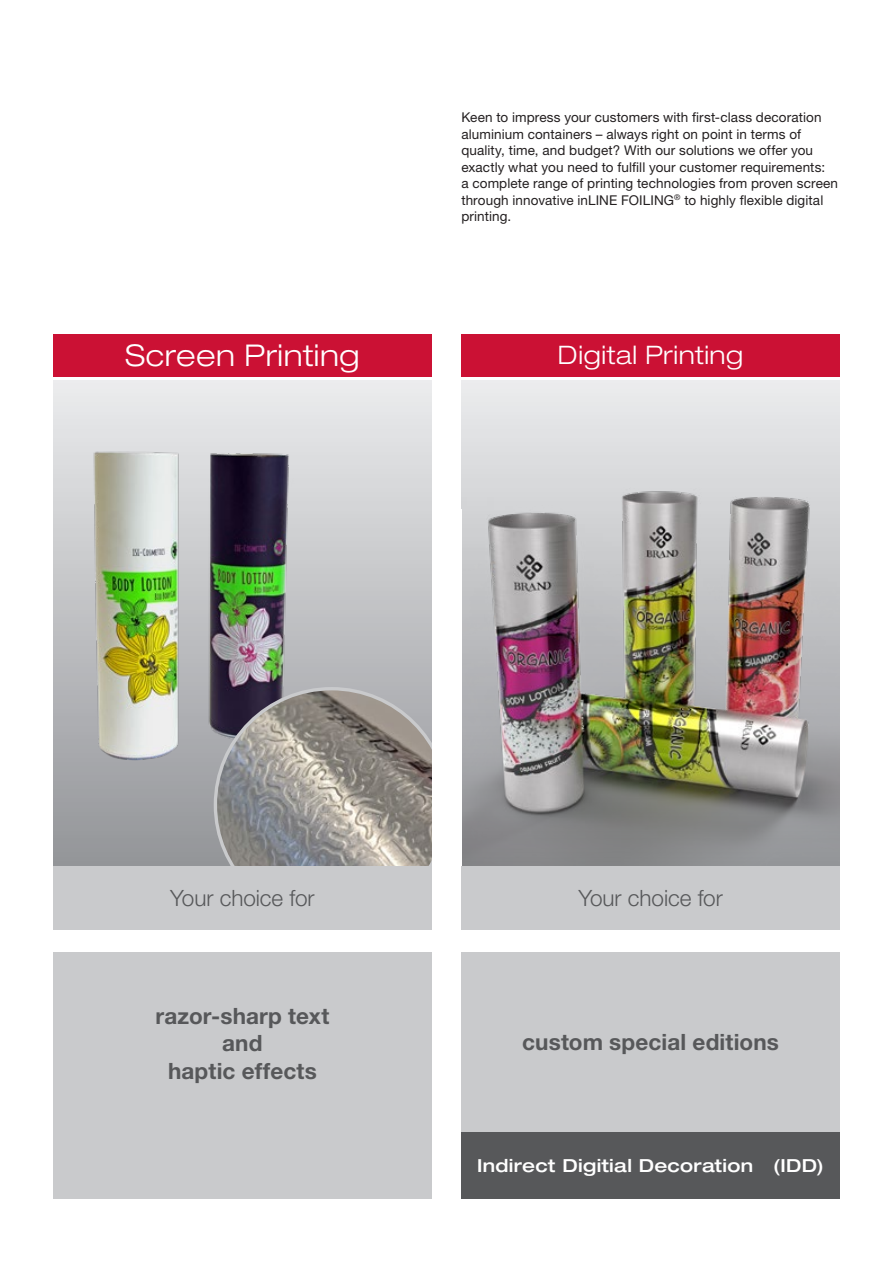
<style>
.page{position:relative;width:893px;height:1263px;background:#fff}
.page>*{position:absolute;margin:0;border:0;box-sizing:border-box;transform-origin:0 0}
.t1{font:300 expanded 30px "Helvetica Neue LT Std";letter-spacing:.02em;color:#fff}
.t2{font:300 expanded 25.5px "Helvetica Neue LT Std";letter-spacing:.025em;color:#fff}
.t3{font:700 22.5px/27px "Helvetica Neue LT Std";letter-spacing:.005em;color:#57585a;text-align:center}
.t4{font:300 22.5px "Helvetica Neue LT Std";letter-spacing:-.005em;color:#57585a}
.t5{font:500 expanded 18px "Helvetica Neue LT Std";letter-spacing:.015em;color:#fff}
.t6{font:13.5px/16.5px "Helvetica Neue LT Std";letter-spacing:.01em;color:#231f20}
</style>
<div class="page">
<div style="left:53px;top:381px;width:379px;height:485px;background:linear-gradient(to bottom,#eaebed,#949599)"></div>
<img style="left:63px;top:439px;width:238px;height:332px">
<img style="left:215px;top:689px;width:233px;height:232px;border-radius:116px">
<div style="left:461px;top:381px;width:379px;height:485px;background:#e2e3e5"></div>
<img style="left:461px;top:474px;width:379px;height:392px">
<div style="left:432px;top:509px;width:29px;height:421px;background:#fff"></div>
<div style="left:53px;top:866px;width:379px;height:64px;background:#c9cacc"></div>
<div style="left:53px;top:951px;width:379px;height:184px;background:#c9cacc"></div>
<div style="left:53px;top:1135px;width:379px;height:64px;background:#c9cacc"></div>
<div style="left:461px;top:951px;width:379px;height:181px;background:#c9cacc"></div>
<div style="left:461px;top:866px;width:379px;height:64px;background:#c9cacc"></div>
<div style="left:53px;top:334px;width:379px;height:42px;background:#cb1134"></div>
<div style="left:461px;top:334px;width:379px;height:42px;background:#cb1134"></div>
<div style="left:461px;top:1132px;width:379px;height:67px;background:#57585a"></div>
<p class="t6" style="left:461px;top:109px;width:378px">Keen to impress your customers with first-class decoration aluminium containers – always right on point in terms of quality, time, and budget? With our solutions we offer you exactly what you need to fulfill your customer requirements:<br>a complete range of printing technologies from proven screen through innovative inLINE FOILING<sup>®</sup> to highly flexible digital printing.</p>
<h1 class="t1" style="left:125px;top:337px;width:236px">Screen Printing</h1>
<h2 class="t2" style="left:558px;top:340px;width:187px">Digital Printing</h2>
<h3 class="t4" style="left:170px;top:885px;width:146px">Your choice for</h3>
<h3 class="t3" style="left:155px;top:1002px;width:175px">razor-sharp text and<br>haptic effects</h3>
<h3 class="t4" style="left:578px;top:885px;width:146px">Your choice for</h3>
<h3 class="t3" style="left:522px;top:1028px;width:258px">custom special editions</h3>
<h3 class="t5" style="left:477px;top:1154px;width:348px">Indirect Digitial Decoration (IDD)</h3>
</div>
